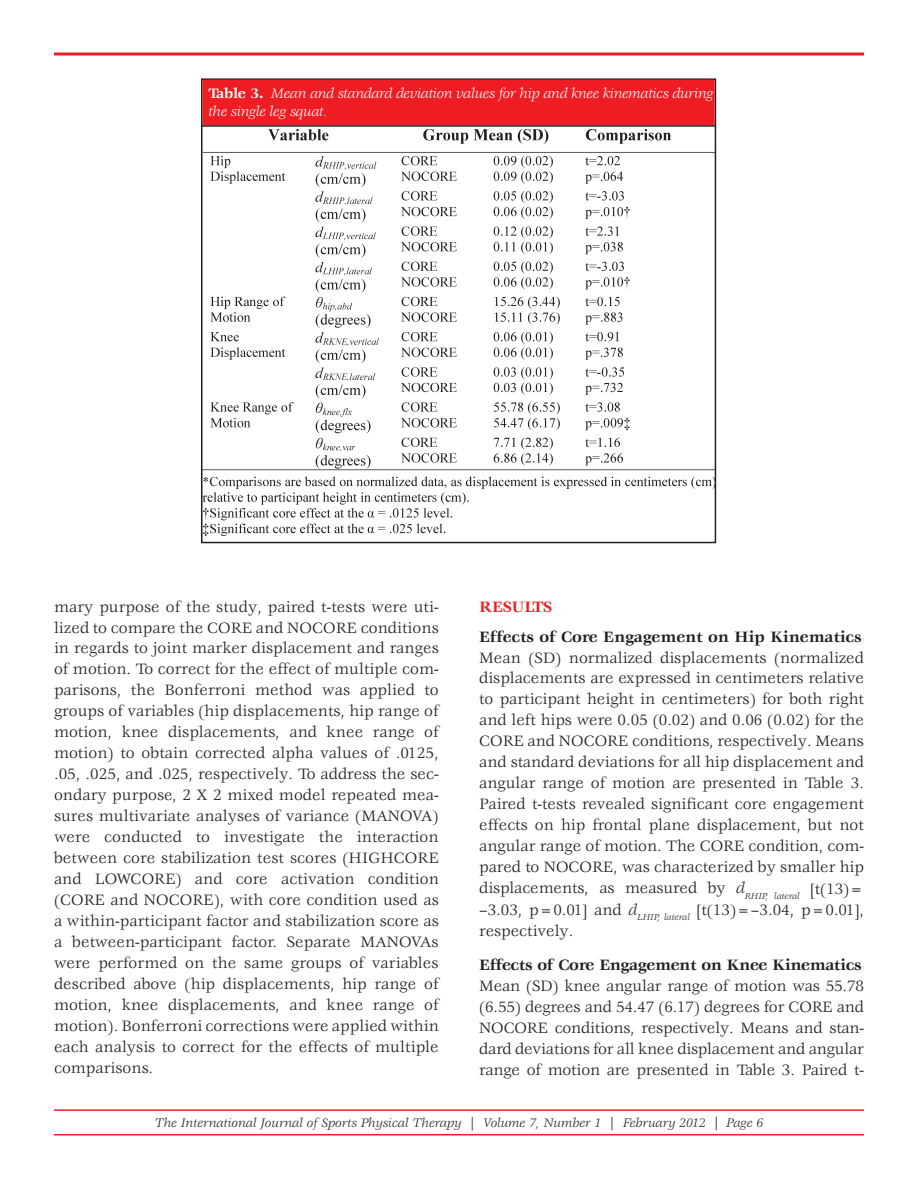
<style>
.page{position:relative;width:918px;height:1188px;background:#fff}
.page>*{position:absolute;margin:0;border:0;box-sizing:border-box;transform-origin:0 0}
.t1{font:16.5px/21px "Veljovic Std";letter-spacing:-.005em;color:#231f20;text-align:justify}
.t2{font:700 16.5px "Veljovic Std";letter-spacing:-.015em;color:#231f20}
.t3{font:700 16.5px "Veljovic Std";color:#ee1d23}
.t4{font:italic 15px/18px "Veljovic Std";letter-spacing:-.015em;color:#fff}
.t5{font:italic 13.5px "Veljovic Std";color:#231f20}
.s1{font-weight:700;font-style:normal}
.s2{font-style:italic}
</style>
<div class="page">
<hr style="left:54px;top:1109px;width:810px;height:2px;background:#ee1d23">
<hr style="left:54px;top:1134px;width:810px;height:1px;background:#ee1d23">
<svg style="left:54px;top:52px;width:810px;height:4px;background:#f25559"></svg>
<img style="left:204px;top:129px;width:509px;height:407px">
<div style="left:201px;top:78px;width:515px;height:465px;border:2px solid #231f20"></div>
<div style="left:202px;top:80px;width:513px;height:45px;background:#ee1d23"></div>
<hr style="left:201px;top:125px;width:514px;height:2px;background:#231f20">
<p class="t4" style="left:208px;top:85px;width:506px"><span class="s1">Table 3.</span> Mean and standard deviation values for hip and knee kinematics during the single leg squat.</p>
<p class="t1" style="left:54px;top:597px;width:386px">mary purpose of the study, paired t-tests were uti&shy;lized to compare the CORE and NOCORE conditions in regards to joint marker displacement and ranges of motion. To correct for the effect of multiple com&shy;parisons, the Bonferroni method was applied to groups of variables (hip displacements, hip range of motion, knee displacements, and knee range of motion) to obtain corrected alpha values of .0125, .05, .025, and .025, respectively. To address the sec&shy;ondary purpose, 2 X 2 mixed model repeated mea&shy;sures multivariate analyses of variance (MANOVA) were conducted to investigate the interaction between core stabilization test scores (HIGHCORE and LOWCORE) and core activation condition (CORE and NOCORE), with core condition used as a within-participant factor and stabilization score as a between-participant factor. Separate MANOVAs were performed on the same groups of variables described above (hip displacements, hip range of motion, knee displacements, and knee range of motion). Bonferroni corrections were applied within each analysis to correct for the effects of multiple comparisons.</p>
<p class="t3" style="left:479px;top:600px;width:74px">RESULTS</p>
<p class="t2" style="left:479px;top:630px;width:384px">Effects of Core Engagement on Hip Kinematics</p>
<p class="t1" style="left:479px;top:648px;width:386px">Mean (SD) normalized displacements (normalized displacements are expressed in centimeters relative to participant height in centimeters) for both right and left hips were 0.05 (0.02) and 0.06 (0.02) for the CORE and NOCORE conditions, respectively. Means and standard deviations for all hip displacement and angular range of motion are presented in Table 3.<br>Paired t-tests revealed significant core engagement effects on hip frontal plane displacement, but not angular range of motion. The CORE condition, com&shy;pared to NOCORE, was characterized by smaller hip displacements, as measured by <span class="s2">d</span><sub>RHIP,</sub> <sub>lateral</sub> [t(13)= –3.03, p=0.01] and <span class="s2">d</span><sub>LHIP,</sub> <sub>lateral</sub> [t(13)=–3.04, p=0.01], respectively.</p>
<p class="t2" style="left:479px;top:958px;width:384px">Effects of Core Engagement on Knee Kinematics</p>
<p class="t1" style="left:479px;top:976px;width:386px">Mean (SD) knee angular range of motion was 55.78 (6.55) degrees and 54.47 (6.17) degrees for CORE and NOCORE conditions, respectively. Means and stan&shy;dard deviations for all knee displacement and angular range of motion are presented in Table 3. Paired t-</p>
<p class="t5" style="left:155px;top:1117px;width:610px">The International Journal of Sports Physical Therapy | Volume 7, Number 1 | February 2012 | Page 6</p>
</div>
